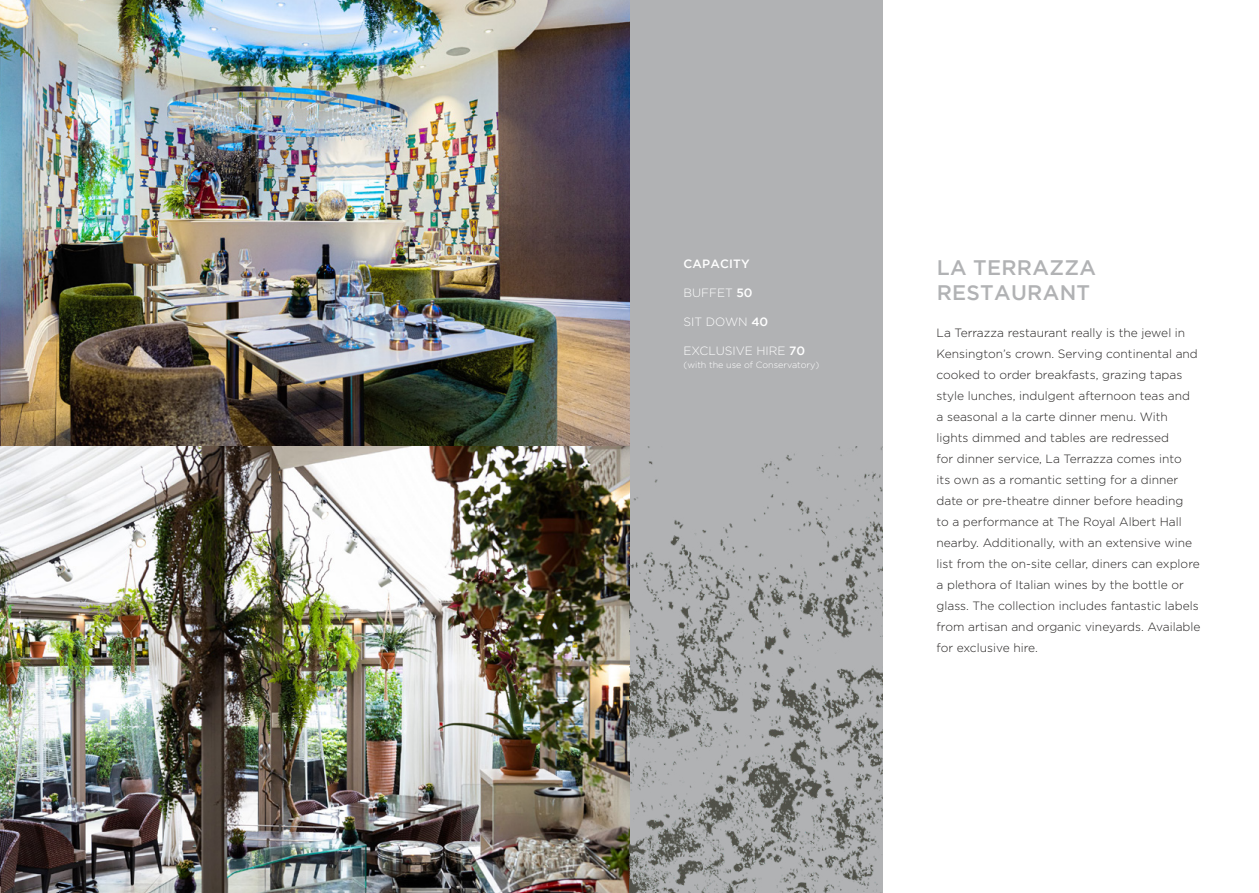
<style>
.page{position:relative;width:1259px;height:893px;background:#fff}
.page>*{position:absolute;margin:0;border:0;box-sizing:border-box;transform-origin:0 0}
.t1{font:500 21px/25.2px "Gotham";letter-spacing:.015em;color:#b1b2b4}
.t2{font:300 12px/21px "Gotham";color:#232120}
.t3{font:300 12px "Gotham";color:#fff}
.t4{font:500 12px "Gotham";letter-spacing:.015em;color:#fff}
.t5{font:300 9px "Gotham";color:#fff}
.s1{font-weight:500}
</style>
<div class="page">
<div style="left:629px;top:0;width:253px;height:893px;background:#b1b2b4"></div>
<img style="left:0;top:0;width:629px;height:893px">
<img style="left:629px;top:446px;width:253px;height:447px">
<p class="t4" style="left:683px;top:257px;width:68px">CAPACITY</p>
<p class="t3" style="left:683px;top:286px;width:71px">BUFFET <span class="s1">50</span></p>
<p class="t3" style="left:683px;top:315px;width:86px">SIT DOWN <span class="s1">40</span></p>
<p class="t3" style="left:683px;top:344px;width:123px">EXCLUSIVE HIRE <span class="s1">70</span></p>
<p class="t5" style="left:683px;top:360px;width:137px">(with the use of Conservatory)</p>
<h1 class="t1" style="left:936px;top:254px;width:161px">LA TERRAZZA<br>RESTAURANT</h1>
<p class="t2" style="left:936px;top:322px;width:265px">La Terrazza restaurant really is the jewel in Kensington’s crown. Serving continental and cooked to order breakfasts, grazing tapas style lunches, indulgent afternoon teas and<br>a seasonal a la carte dinner menu. With lights dimmed and tables are redressed<br>for dinner service, La Terrazza comes into<br>its own as a romantic setting for a dinner date or pre-theatre dinner before heading<br>to a performance at The Royal Albert Hall nearby. Additionally, with an extensive wine list from the on-site cellar, diners can explore a plethora of Italian wines by the bottle or glass. The collection includes fantastic labels from artisan and organic vineyards. Available for exclusive hire.</p>
</div>
